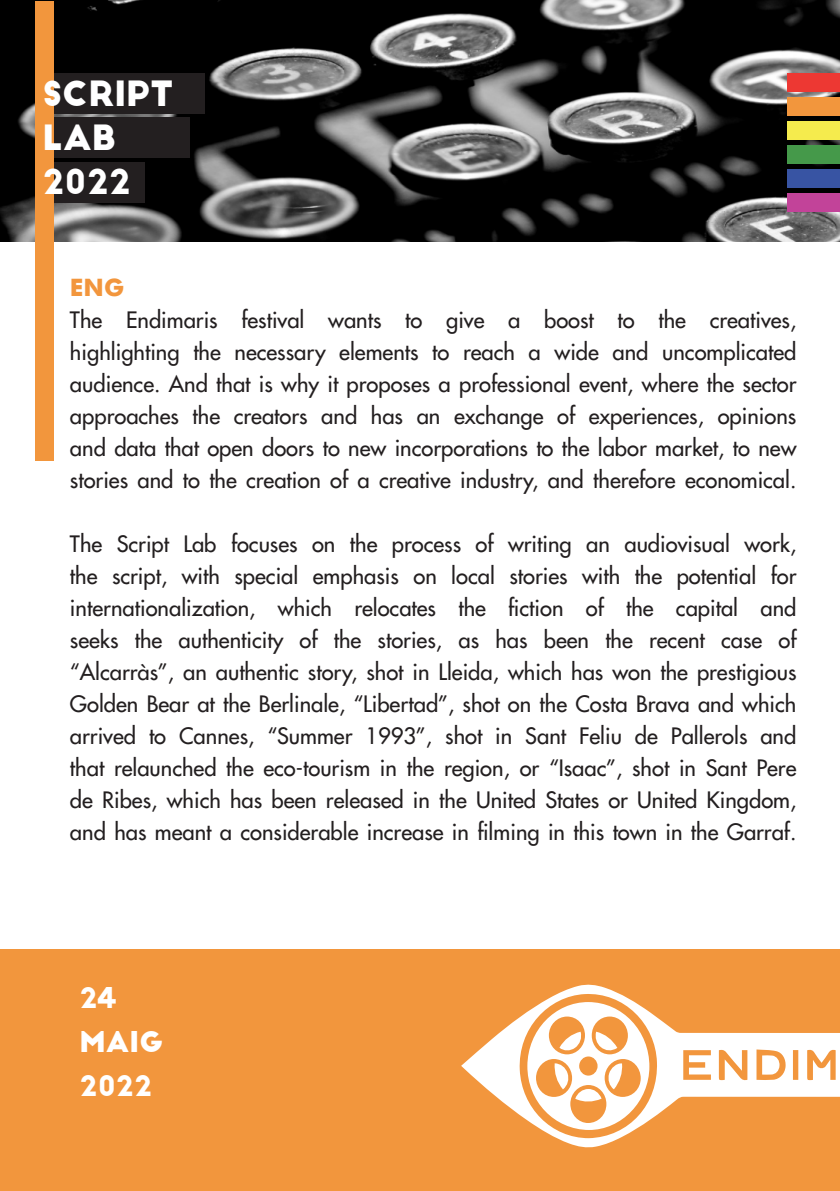
<style>
.page{position:relative;width:840px;height:1191px;background:#fff}
.page>*{position:absolute;margin:0;border:0;box-sizing:border-box;transform-origin:0 0}
.t1{font:34px "Big John";color:#fff}
.t2{font:28px/44px "Big John";color:#fff}
.t3{font:700 24px "Futura";color:#f2963d}
.t4{font:500 22px/32px "Futura Std";color:#231f20}
</style>
<div class="page">
<img style="left:0;top:1px;width:839px;height:241px">
<div style="left:53px;top:74px;width:152px;height:40px;background:#231f20"></div>
<div style="left:53px;top:118px;width:137px;height:40px;background:#231f20"></div>
<div style="left:53px;top:162px;width:92px;height:40px;background:#231f20"></div>
<div style="left:0;top:950px;width:839px;height:241px;background:#f2963d"></div>
<svg style="left:461px;top:984px;width:378px;height:164px"></svg>
<svg style="left:761px;top:1055px;width:18px;height:19px"></svg>
<svg style="left:527px;top:1001px;width:122px;height:129px"></svg>
<div style="left:35px;top:2px;width:18px;height:459px;background:#f2963d"></div>
<div style="left:787px;top:74px;width:52px;height:18px;background:#ed3833"></div>
<div style="left:787px;top:97px;width:52px;height:19px;background:#f2963d"></div>
<div style="left:787px;top:121px;width:52px;height:19px;background:#f5eb4d"></div>
<div style="left:787px;top:145px;width:52px;height:19px;background:#45994a"></div>
<div style="left:787px;top:169px;width:52px;height:19px;background:#3854a3"></div>
<div style="left:787px;top:193px;width:52px;height:18px;background:#c24399"></div>
<p class="t1" style="left:42px;top:78px;width:133px">SCRIPT</p>
<p class="t1" style="left:42px;top:122px;width:75px">LAB</p>
<p class="t1" style="left:42px;top:166px;width:90px">2022</p>
<p class="t3" style="left:70px;top:270px;width:56px">ENG</p>
<p class="t4" style="left:70px;top:304px;width:727px">The Endimaris festival wants to give a boost to the creatives,</p>
<p class="t4" style="left:70px;top:336px;width:727px">highlighting the necessary elements to reach a wide and uncomplicated</p>
<p class="t4" style="left:70px;top:368px;width:727px">audience. And that is why it proposes a professional event, where the sector</p>
<p class="t4" style="left:70px;top:400px;width:727px">approaches the creators and has an exchange of experiences, opinions and data that open doors to new incorporations to the labor market, to new</p>
<p class="t4" style="left:70px;top:464px;width:727px">stories and to the creation of a creative industry, and therefore economical.</p>
<p class="t4" style="left:70px;top:528px;width:727px">The Script Lab focuses on the process of writing an audiovisual work, the script, with special emphasis on local stories with the potential for</p>
<p class="t4" style="left:70px;top:592px;width:727px">internationalization, which relocates the fiction of the capital and seeks the authenticity of the stories, as has been the recent case of</p>
<p class="t4" style="left:70px;top:656px;width:727px">“Alcarràs”, an authentic story, shot in Lleida, which has won the prestigious</p>
<p class="t4" style="left:70px;top:688px;width:727px">Golden Bear at the Berlinale, “Libertad”, shot on the Costa Brava and which</p>
<p class="t4" style="left:70px;top:720px;width:727px;text-align:justify">arrived to Cannes, “Summer 1993”, shot in Sant Feliu de Pallerols and that relaunched the eco-tourism in the region, or “Isaac”, shot in Sant Pere de Ribes, which has been released in the United States or United Kingdom, and has meant a considerable increase in filming in this town in the Garraf.</p>
<p class="t2" style="left:79px;top:976px;width:85px">24<br>MAIG<br>2022</p>
</div>
